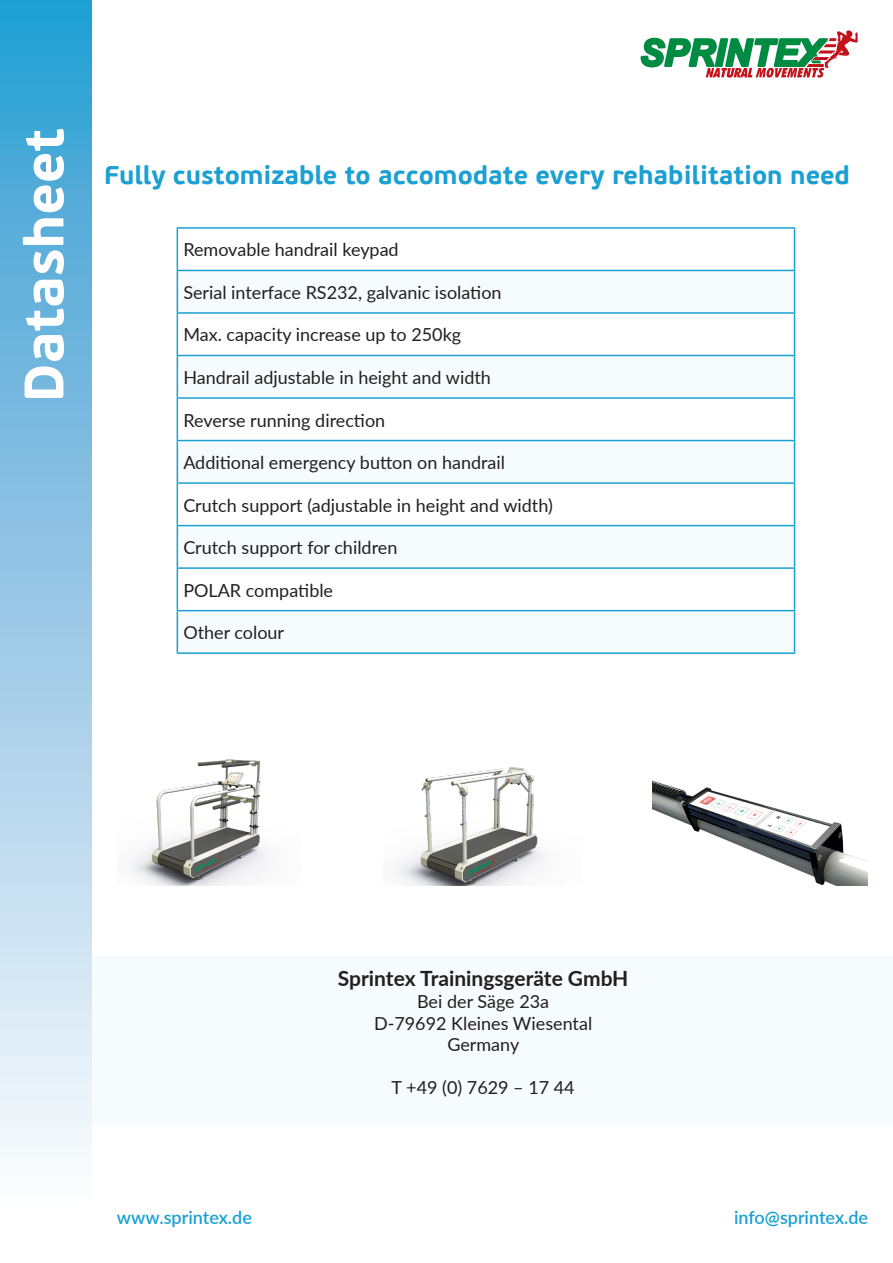
<style>
.page{position:relative;width:893px;height:1263px;background:#fff}
.page>*{position:absolute;margin:0;border:0;box-sizing:border-box;transform-origin:0 0}
.t1{font:700 55.5px "PF Beau Sans Pro";color:#fff}
.t2{font:700 25.5px "PF Beau Sans Pro";color:#1ba0d3}
.t3{font:700 21px "Lato";letter-spacing:-.005em;color:#231f20}
.t4{font:18px/21.6px "Lato";color:#231f20;text-align:center}
.t5{font:600 18px "Lato";color:#1ba0d3}
</style>
<div class="page">
<svg style="left:0;top:0;width:92px;height:1154px;background:#91c7e5"></svg>
<svg style="left:640px;top:30px;width:218px;height:48px"></svg>
<div style="left:92px;top:956px;width:801px;height:168px;background:#f6fbfe"></div>
<div style="left:177px;top:270px;width:617px;height:43px;background:#f6fbfe"></div>
<div style="left:177px;top:355px;width:617px;height:43px;background:#f6fbfe"></div>
<div style="left:177px;top:440px;width:617px;height:43px;background:#f6fbfe"></div>
<div style="left:177px;top:526px;width:617px;height:42px;background:#f6fbfe"></div>
<div style="left:177px;top:611px;width:617px;height:42px;background:#f6fbfe"></div>
<hr style="left:177px;top:227px;width:618px;height:2px;background:#1ba0d3">
<hr style="left:177px;top:229px;width:1px;height:41px;background:#1ba0d3">
<hr style="left:794px;top:229px;width:1px;height:41px;background:#1ba0d3">
<hr style="left:177px;top:270px;width:618px;height:1px;background:#1ba0d3">
<hr style="left:177px;top:271px;width:1px;height:41px;background:#1ba0d3">
<hr style="left:794px;top:271px;width:1px;height:41px;background:#1ba0d3">
<hr style="left:177px;top:312px;width:618px;height:2px;background:#1ba0d3">
<hr style="left:177px;top:314px;width:1px;height:41px;background:#1ba0d3">
<hr style="left:794px;top:314px;width:1px;height:41px;background:#1ba0d3">
<hr style="left:177px;top:355px;width:618px;height:1px;background:#1ba0d3">
<hr style="left:177px;top:356px;width:1px;height:41px;background:#1ba0d3">
<hr style="left:794px;top:356px;width:1px;height:41px;background:#1ba0d3">
<hr style="left:177px;top:397px;width:618px;height:2px;background:#1ba0d3">
<hr style="left:177px;top:399px;width:1px;height:41px;background:#1ba0d3">
<hr style="left:794px;top:399px;width:1px;height:41px;background:#1ba0d3">
<hr style="left:177px;top:440px;width:618px;height:1px;background:#1ba0d3">
<hr style="left:177px;top:441px;width:1px;height:41px;background:#1ba0d3">
<hr style="left:794px;top:441px;width:1px;height:41px;background:#1ba0d3">
<hr style="left:177px;top:482px;width:618px;height:2px;background:#1ba0d3">
<hr style="left:177px;top:484px;width:1px;height:41px;background:#1ba0d3">
<hr style="left:794px;top:484px;width:1px;height:41px;background:#1ba0d3">
<hr style="left:177px;top:525px;width:618px;height:1px;background:#1ba0d3">
<hr style="left:177px;top:526px;width:1px;height:41px;background:#1ba0d3">
<hr style="left:794px;top:526px;width:1px;height:41px;background:#1ba0d3">
<hr style="left:177px;top:567px;width:618px;height:2px;background:#1ba0d3">
<hr style="left:177px;top:569px;width:1px;height:41px;background:#1ba0d3">
<hr style="left:794px;top:569px;width:1px;height:41px;background:#1ba0d3">
<hr style="left:177px;top:610px;width:618px;height:1px;background:#1ba0d3">
<hr style="left:177px;top:611px;width:1px;height:41px;background:#1ba0d3">
<hr style="left:794px;top:611px;width:1px;height:41px;background:#1ba0d3">
<hr style="left:177px;top:652px;width:618px;height:2px;background:#1ba0d3">
<img style="left:129px;top:759px;width:140px;height:126px">
<img style="left:394px;top:767px;width:150px;height:118px">
<img style="left:653px;top:781px;width:214px;height:104px">
<h1 class="t1" style="left:10px;top:402px;width:275px;rotate:-90deg">Datasheet</h1>
<h2 class="t2" style="left:104px;top:159px;width:747px">Fully customizable to accomodate every rehabilitation need</h2>
<p class="t4" style="left:183px;top:238px;width:217px">Removable handrail keypad</p>
<p class="t4" style="left:183px;top:281px;width:320px">Serial interface RS232, galvanic isolation</p>
<p class="t4" style="left:183px;top:323px;width:279px">Max. capacity increase up to 250kg</p>
<p class="t4" style="left:183px;top:366px;width:309px">Handrail adjustable in height and width</p>
<p class="t4" style="left:183px;top:408px;width:203px">Reverse running direction</p>
<p class="t4" style="left:183px;top:451px;width:323px">Additional emergency button on handrail</p>
<p class="t4" style="left:183px;top:493px;width:371px">Crutch support (adjustable in height and width)</p>
<p class="t4" style="left:183px;top:536px;width:216px">Crutch support for children</p>
<p class="t4" style="left:183px;top:578px;width:151px">POLAR compatible</p>
<p class="t4" style="left:183px;top:621px;width:102px">Other colour</p>
<p class="t3" style="left:338px;top:963px;width:292px">Sprintex Trainingsgeräte GmbH</p>
<p class="t4" style="left:374px;top:990px;width:220px">Bei der Säge 23a<br>D-79692 Kleines Wiesental<br>Germany</p>
<p class="t4" style="left:392px;top:1076px;width:185px">T +49 (0) 7629 – 17 44</p>
<p class="t5" style="left:117px;top:1205px;width:136px">www.sprintex.de</p>
<p class="t5" style="left:734px;top:1205px;width:136px">info@sprintex.de</p>
</div>
